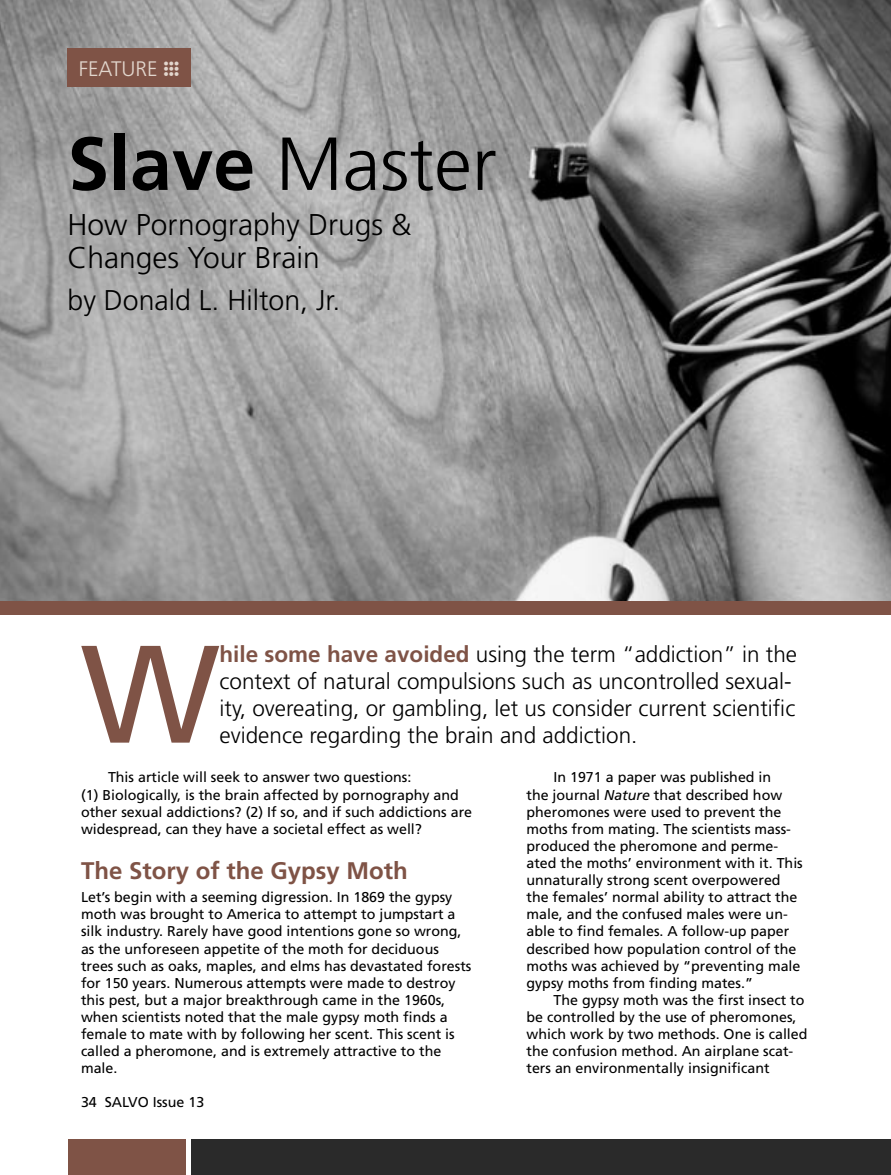
<style>
.page{position:relative;width:891px;height:1175px;background:#fff}
.page>*{position:absolute;margin:0;border:0;box-sizing:border-box;transform-origin:0 0}
.t1{font:138.6px "Frutiger";color:#7f5346}
.t2{font:300 75px "Frutiger";color:#000}
.t3{font:300 30px/33px "Frutiger";color:#000}
.t4{font:300 28.5px "Frutiger";color:#000}
.t5{font:700 24px "Frutiger";color:#7f5346}
.t6{font:300 22.5px/27px "Frutiger";color:#000}
.t7{font:300 21px "Frutiger";color:#e2d6cd}
.t8{font:14.25px/17.1px "Frutiger";color:#000}
.s1{font-family:"Click Bits Icons Three";font-weight:400}
.s2{font-weight:700}
.s3{font-weight:700;color:#7f5346}
.s4{font-style:italic}
</style>
<div class="page">
<div style="left:68px;top:1138px;width:117px;height:36px;background:#7f5346"></div>
<div style="left:191px;top:1138px;width:700px;height:36px;background:#2a2a2a"></div>
<img style="left:0;top:0;width:891px;height:601px">
<div style="left:68px;top:48px;width:123px;height:39px;background:#7f5346"></div>
<div style="left:0;top:601px;width:891px;height:13px;background:#7f5346"></div>
<h3 class="t7" style="left:79px;top:57px;width:103px">FEATURE <span class="s1">q</span></h3>
<h2 class="t2" style="left:68px;top:122px;width:431px"><span class="s2">Slave</span> Master</h2>
<h3 class="t3" style="left:68px;top:208px;width:346px">How Pornography Drugs &amp;<br>Changes Your Brain</h3>
<h3 class="t4" style="left:68px;top:284px;width:274px">by Donald L. Hilton, Jr.</h3>
<h1 class="t1" style="left:81px;top:613px;width:140px">W</h1>
<h3 class="t6" style="left:220px;top:640px;width:579px"><span class="s3">hile some have avoided</span> using the term “addiction” in the context of natural compulsions such as uncontrolled sexual&shy;ity, overeating, or gambling, let us consider current scientific evidence regarding the brain and addiction.</h3>
<p class="t8" style="left:81px;top:768px;width:393px;text-indent:27px">This article will seek to answer two questions:<br>(1) Biologically, is the brain affected by pornography and other sexual addictions? (2) If so, and if such addictions are widespread, can they have a societal effect as well?</p>
<h3 class="t5" style="left:81px;top:856px;width:328px">The Story of the Gypsy Moth</h3>
<p class="t8" style="left:81px;top:888px;width:392px">Let’s begin with a seeming digression. In 1869 the gypsy moth was brought to America to attempt to jumpstart a silk industry. Rarely have good intentions gone so wrong, as the unforeseen appetite of the moth for deciduous trees such as oaks, maples, and elms has devastated forests for 150 years. Numerous attempts were made to destroy this pest, but a major breakthrough came in the 1960s, when scientists noted that the male gypsy moth finds a female to mate with by following her scent. This scent is called a pheromone, and is extremely attractive to the male.</p>
<p class="t8" style="left:81px;top:1093px;width:125px">34 SALVO Issue 13</p>
<p class="t8" style="left:526px;top:768px;width:278px;text-indent:27px">In 1971 a paper was published in<br>the journal <span class="s4">Nature</span> that described how pheromones were used to prevent the moths from mating. The scientists mass&shy;produced the pheromone and perme&shy;ated the moths’ environment with it. This unnaturally strong scent overpowered the females’ normal ability to attract the male, and the confused males were un&shy;able to find females. A follow-up paper described how population control of the moths was achieved by “preventing male gypsy moths from finding mates.”</p>
<p class="t8" style="left:526px;top:991px;width:283px;text-indent:27px">The gypsy moth was the first insect to be controlled by the use of pheromones, which work by two methods. One is called the confusion method. An airplane scat&shy;ters an environmentally insignificant</p>
</div>
